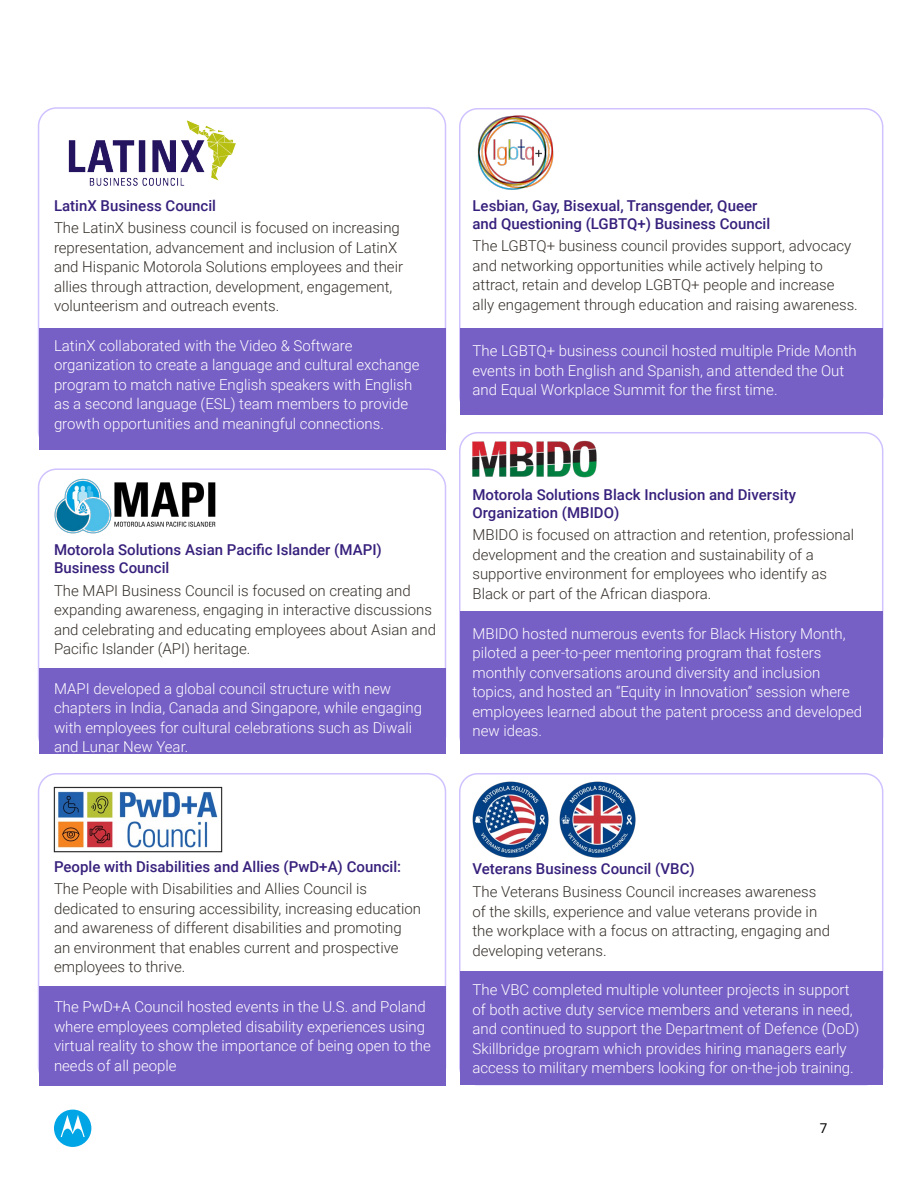
<style>
.page{position:relative;width:918px;height:1188px;background:#fff}
.page>*{position:absolute;margin:0;border:0;box-sizing:border-box;transform-origin:0 0}
.t1{font:300 15px/19.5px "Roboto";color:#fff}
.t2{font:300 15px/19.5px "Roboto";color:#352f2a}
.t3{font:500 15px/18px "Roboto";color:#37207c}
.t4{font:13.5px "Roboto";color:#000}
</style>
<div class="page">
<div style="left:39px;top:986px;width:407px;height:99px;background:#765fc5"></div>
<div style="left:460px;top:971px;width:423px;height:114px;background:#765fc5"></div>
<div style="left:38px;top:468px;width:408px;height:286px;border:2px solid #d0c2ff;border-radius:18px"></div>
<div style="left:39px;top:669px;width:407px;height:85px;background:#765fc5"></div>
<div style="left:460px;top:611px;width:423px;height:143px;background:#765fc5"></div>
<div style="left:460px;top:328px;width:423px;height:87px;background:#765fc5"></div>
<div style="left:39px;top:328px;width:407px;height:122px;background:#765fc5"></div>
<img style="left:472px;top:109px;width:84px;height:81px">
<img style="left:68px;top:120px;width:168px;height:66px">
<img style="left:464px;top:434px;width:133px;height:44px">
<img style="left:54px;top:478px;width:162px;height:55px">
<img style="left:53px;top:787px;width:169px;height:65px">
<img style="left:472px;top:781px;width:77px;height:77px">
<img style="left:559px;top:781px;width:77px;height:77px">
<div style="left:54px;top:1110px;width:37px;height:37px;background:#00a5e5;border-radius:50%"></div>
<svg style="left:61px;top:1115px;width:24px;height:22px"></svg>
<p class="t3" style="left:54px;top:196px;width:164px">LatinX Business Council</p>
<p class="t2" style="left:54px;top:218px;width:351px">The LatinX business council is focused on increasing representation, advancement and inclusion of LatinX and Hispanic Motorola Solutions employees and their allies through attraction, development, engagement, volunteerism and outreach events.</p>
<p class="t1" style="left:54px;top:335px;width:367px">LatinX collaborated with the Video &amp; Software organization to create a language and cultural exchange program to match native English speakers with English as a second language (ESL) team members to provide growth opportunities and meaningful connections.</p>
<p class="t3" style="left:54px;top:540px;width:329px">Motorola Solutions Asian Pacific Islander (MAPI)<br>Business Council</p>
<p class="t2" style="left:54px;top:580px;width:384px">The MAPI Business Council is focused on creating and expanding awareness, engaging in interactive discussions and celebrating and educating employees about Asian and Pacific Islander (API) heritage.</p>
<p class="t1" style="left:54px;top:678px;width:370px">MAPI developed a global council structure with new chapters in India, Canada and Singapore, while engaging with employees for cultural celebrations such as Diwali and Lunar New Year.</p>
<p class="t3" style="left:472px;top:196px;width:299px">Lesbian, Gay, Bisexual, Transgender, Queer and Questioning (LGBTQ+) Business Council</p>
<p class="t2" style="left:472px;top:236px;width:387px">The LGBTQ+ business council provides support, advocacy and networking opportunities while actively helping to attract, retain and develop LGBTQ+ people and increase ally engagement through education and raising awareness.</p>
<p class="t1" style="left:472px;top:341px;width:386px">The LGBTQ+ business council hosted multiple Pride Month events in both English and Spanish, and attended the Out and Equal Workplace Summit for the first time.</p>
<p class="t3" style="left:472px;top:485px;width:325px">Motorola Solutions Black Inclusion and Diversity<br>Organization (MBIDO)</p>
<p class="t2" style="left:472px;top:525px;width:383px">MBIDO is focused on attraction and retention, professional development and the creation and sustainability of a supportive environment for employees who identify as Black or part of the African diaspora.</p>
<p class="t1" style="left:472px;top:623px;width:391px">MBIDO hosted numerous events for Black History Month, piloted a peer-to-peer mentoring program that fosters monthly conversations around diversity and inclusion topics, and hosted an “Equity in Innovation” session where employees learned about the patent process and developed new ideas.</p>
<p class="t3" style="left:54px;top:857px;width:349px">People with Disabilities and Allies (PwD+A) Council:</p>
<p class="t2" style="left:54px;top:879px;width:369px">The People with Disabilities and Allies Council is dedicated to ensuring accessibility, increasing education and awareness of different disabilities and promoting an environment that enables current and prospective employees to thrive.</p>
<p class="t1" style="left:54px;top:997px;width:378px">The PwD+A Council hosted events in the U.S. and Poland where employees completed disability experiences using virtual reality to show the importance of being open to the needs of all people</p>
<p class="t3" style="left:472px;top:859px;width:224px">Veterans Business Council (VBC)</p>
<p class="t2" style="left:472px;top:881px;width:359px">The Veterans Business Council increases awareness of the skills, experience and value veterans provide in the workplace with a focus on attracting, engaging and developing veterans.</p>
<p class="t1" style="left:472px;top:980px;width:389px">The VBC completed multiple volunteer projects in support of both active duty service members and veterans in need, and continued to support the Department of Defence (DoD)<br>Skillbridge program which provides hiring managers early access to military members looking for on-the-job training.</p>
<p class="t4" style="left:820px;top:1119px;width:9px">7</p>
</div>
